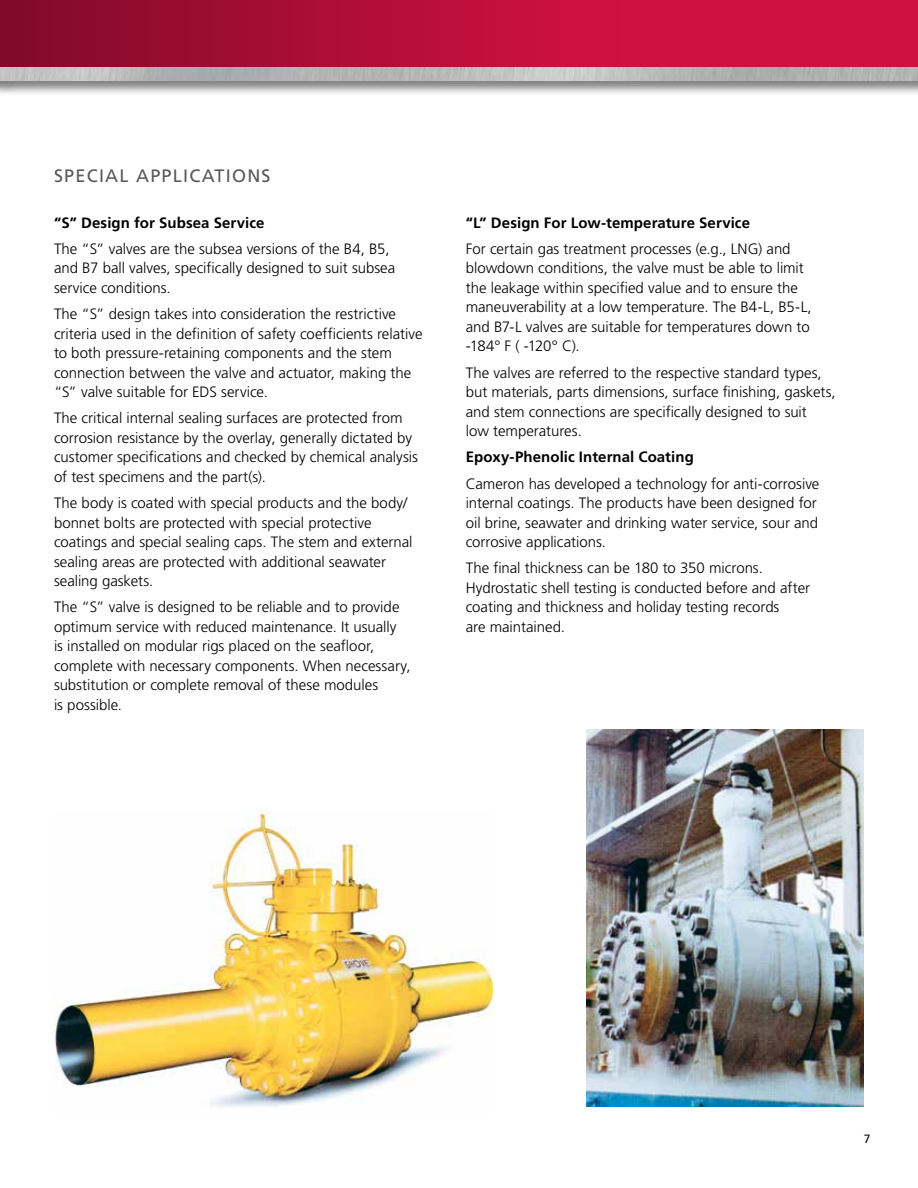
<style>
.page{position:relative;width:918px;height:1188px;background:#fff}
.page>*{position:absolute;margin:0;border:0;box-sizing:border-box;transform-origin:0 0}
.t1{font:18px "Frutiger LT Std";letter-spacing:.07em;color:#58595b}
.t2{font:300 15px/19.5px "Frutiger LT Std";color:#000}
.t3{font:700 15px "Frutiger LT Std";letter-spacing:.005em;color:#000}
.t4{font:12px "Frutiger LT Std";color:#000}
</style>
<div class="page">
<div style="left:0;top:0;width:918px;height:68px;background:#ce1141"></div>
<div style="left:0;top:0;width:621px;height:68px;background:linear-gradient(to right,#800a28,#d31142)"></div>
<div style="left:0;top:66px;width:918px;height:30px;background:#000;opacity:.5"></div>
<img style="left:0;top:68px;width:918px;height:13px">
<img style="left:54px;top:810px;width:440px;height:297px">
<img style="left:587px;top:729px;width:277px;height:378px">
<p class="t1" style="left:54px;top:165px;width:218px">SPECIAL APPLICATIONS</p>
<p class="t3" style="left:54px;top:214px;width:212px">“S” Design for Subsea Service</p>
<p class="t2" style="left:54px;top:239px;width:343px">The “S” valves are the subsea versions of the B4, B5, and B7 ball valves, specifically designed to suit subsea service conditions.</p>
<p class="t2" style="left:54px;top:304px;width:370px">The “S” design takes into consideration the restrictive criteria used in the definition of safety coefficients relative to both pressure-retaining components and the stem connection between the valve and actuator, making the “S” valve suitable for EDS service.</p>
<p class="t2" style="left:54px;top:409px;width:365px">The critical internal sealing surfaces are protected from corrosion resistance by the overlay, generally dictated by customer specifications and checked by chemical analysis of test specimens and the part(s).</p>
<p class="t2" style="left:54px;top:493px;width:360px">The body is coated with special products and the body/ bonnet bolts are protected with special protective coatings and special sealing caps. The stem and external sealing areas are protected with additional seawater sealing gaskets.</p>
<p class="t2" style="left:54px;top:598px;width:358px">The “S” valve is designed to be reliable and to provide optimum service with reduced maintenance. It usually<br>is installed on modular rigs placed on the seafloor, complete with necessary components. When necessary, substitution or complete removal of these modules<br>is possible.</p>
<p class="t3" style="left:466px;top:214px;width:286px">“L” Design For Low-temperature Service</p>
<p class="t2" style="left:466px;top:239px;width:347px">For certain gas treatment processes (e.g., LNG) and blowdown conditions, the valve must be able to limit the leakage within specified value and to ensure the maneuverability at a low temperature. The B4-L, B5-L, and B7-L valves are suitable for temperatures down to -184° F ( -120° C).</p>
<p class="t2" style="left:466px;top:363px;width:372px">The valves are referred to the respective standard types, but materials, parts dimensions, surface finishing, gaskets, and stem connections are specifically designed to suit<br>low temperatures.</p>
<p class="t3" style="left:466px;top:448px;width:230px">Epoxy-Phenolic Internal Coating</p>
<p class="t2" style="left:466px;top:474px;width:355px">Cameron has developed a technology for anti-corrosive internal coatings. The products have been designed for oil brine, seawater and drinking water service, sour and corrosive applications.</p>
<p class="t2" style="left:466px;top:559px;width:346px">The final thickness can be 180 to 350 microns.<br>Hydrostatic shell testing is conducted before and after coating and thickness and holiday testing records<br>are maintained.</p>
<p class="t4" style="left:864px;top:1132px;width:8px">7</p>
</div>
